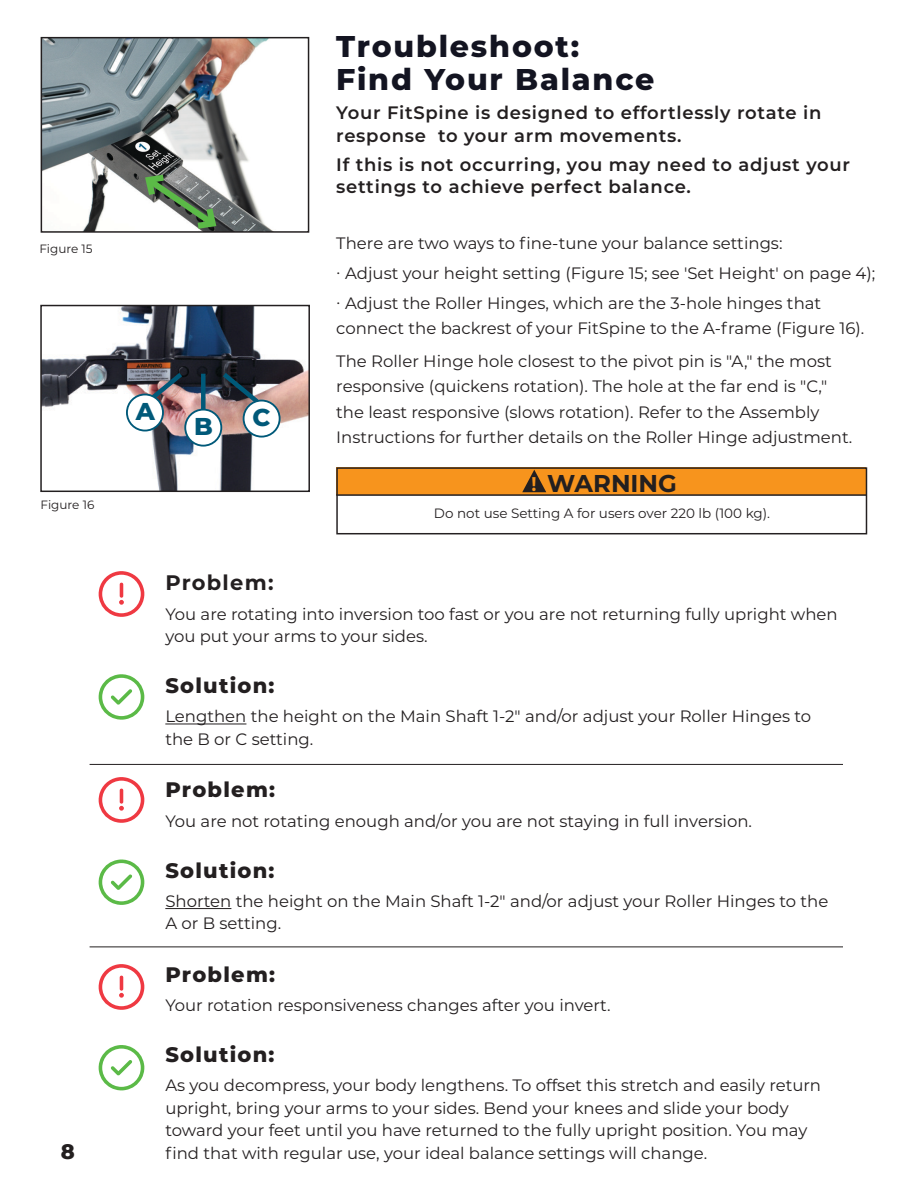
<style>
.page{position:relative;width:918px;height:1188px;background:#fff}
.page>*{position:absolute;margin:0;border:0;box-sizing:border-box;transform-origin:0 0}
.t1{font:800 30px/33px "Montserrat";letter-spacing:.06em;color:#131421}
.t2{font:800 24.45px "Montserrat";color:#005979}
.t3{font:700 24.3px "Montserrat";color:#231f20}
.t4{font:800 21px "Montserrat";letter-spacing:.06em;color:#231f20}
.t5{font:700 21px "Montserrat";letter-spacing:.06em;color:#231f20}
.t6{font:600 18px/22.5px "Montserrat";letter-spacing:.04em;color:#231f20}
.t7{font:16.5px/22.5px "Montserrat";color:#231f20}
.t8{font:13.5px "Montserrat";color:#231f20}
.t9{font:12px "Montserrat";color:#231f20}
.s1{font-size:19.8px;color:#f7941d}
</style>
<div class="page">
<img style="left:43px;top:308px;width:264px;height:181px">
<div style="left:40px;top:305px;width:270px;height:187px;border:2px solid #231f20"></div>
<div style="left:336px;top:467px;width:530px;height:28px;background:#f7941d"></div>
<div style="left:336px;top:467px;width:531px;height:67px;border:2px solid #231f20"></div>
<svg style="left:522px;top:470px;width:24px;height:22px"></svg>
<img style="left:44px;top:40px;width:228px;height:190px">
<div style="left:41px;top:37px;width:268px;height:196px;border:2px solid #231f20"></div>
<svg style="left:140px;top:171px;width:81px;height:62px"></svg>
<svg style="left:142px;top:368px;width:45px;height:40px;background:#7a6e75"></svg>
<div style="left:201px;top:374px;width:5px;height:39px;background:#005979"></div>
<div style="left:127px;top:395px;width:36px;height:36px;background:#fff;border-radius:50%"></div>
<div style="left:126px;top:394px;width:38px;height:37px;border:2px solid #005979;border-radius:50%"></div>
<div style="left:185px;top:410px;width:36px;height:36px;background:#fff;border-radius:50%"></div>
<div style="left:184px;top:409px;width:38px;height:38px;border:2px solid #005979;border-radius:50%"></div>
<svg style="left:218px;top:368px;width:45px;height:40px;background:#41444c"></svg>
<div style="left:244px;top:401px;width:36px;height:36px;background:#fff;border-radius:50%"></div>
<div style="left:243px;top:400px;width:38px;height:38px;border:2px solid #005979;border-radius:50%"></div>
<hr style="left:336px;top:494px;width:531px;height:2px;background:#231f20">
<hr style="left:165px;top:724px;width:81px;height:1px;background:#231f20">
<svg style="left:99px;top:674px;width:45px;height:46px"></svg>
<svg style="left:99px;top:571px;width:45px;height:46px"></svg>
<svg style="left:99px;top:1045px;width:45px;height:45px"></svg>
<svg style="left:99px;top:964px;width:45px;height:46px"></svg>
<svg style="left:99px;top:860px;width:45px;height:45px"></svg>
<svg style="left:99px;top:777px;width:45px;height:46px"></svg>
<hr style="left:90px;top:947px;width:753px;height:1px;background:#231f20">
<hr style="left:90px;top:764px;width:753px;height:1px;background:#231f20">
<hr style="left:165px;top:908px;width:66px;height:1px;background:#231f20">
<p class="t9" style="left:40px;top:243px;width:55px">Figure 15</p>
<p class="t9" style="left:41px;top:499px;width:55px">Figure 16</p>
<p class="t4" style="left:61px;top:1142px;width:16px">8</p>
<h2 class="t2" style="left:136px;top:401px;width:21px">A</h2>
<h2 class="t2" style="left:194px;top:416px;width:20px">B</h2>
<h2 class="t2" style="left:253px;top:407px;width:19px">C</h2>
<h1 class="t1" style="left:336px;top:31px;width:320px">Troubleshoot:<br>Find Your Balance</h1>
<p class="t6" style="left:336px;top:103px;width:487px">Your FitSpine is designed to effortlessly rotate in response to your arm movements.</p>
<p class="t6" style="left:336px;top:155px;width:515px">If this is not occurring, you may need to adjust your settings to achieve perfect balance.</p>
<p class="t7" style="left:336px;top:229px;width:541px;line-height:30px">There are two ways to fine-tune your balance settings:<br>· Adjust your height setting (Figure 15; see 'Set Height' on page 4); · Adjust the Roller Hinges, which are the 3-hole hinges that</p>
<p class="t7" style="left:336px;top:313px;width:530px;line-height:32.2px">connect the backrest of your FitSpine to the A-frame (Figure 16).<br>The Roller Hinge hole closest to the pivot pin is "A," the most</p>
<p class="t7" style="left:336px;top:374px;width:518px;line-height:25.5px">responsive (quickens rotation). The hole at the far end is "C," the least responsive (slows rotation). Refer to the Assembly<br>Instructions for further details on the Roller Hinge adjustment.</p>
<h3 class="t3" style="left:531px;top:472px;width:147px"><span class="s1">!</span> WARNING</h3>
<p class="t8" style="left:434px;top:507px;width:338px">Do not use Setting A for users over 220 lb (100 kg).</p>
<p class="t5" style="left:165px;top:574px;width:110px">Problem:</p>
<p class="t7" style="left:165px;top:603px;width:674px">You are rotating into inversion too fast or you are not returning fully upright when you put your arms to your sides.</p>
<p class="t4" style="left:165px;top:676px;width:111px">Solution:</p>
<p class="t7" style="left:165px;top:706px;width:647px">Lengthen the height on the Main Shaft 1-2" and/or adjust your Roller Hinges to the B or C setting.</p>
<p class="t4" style="left:165px;top:781px;width:111px">Problem:</p>
<p class="t7" style="left:165px;top:810px;width:588px">You are not rotating enough and/or you are not staying in full inversion.</p>
<p class="t4" style="left:165px;top:861px;width:111px">Solution:</p>
<p class="t7" style="left:165px;top:890px;width:665px">Shorten the height on the Main Shaft 1-2" and/or adjust your Roller Hinges to the<br>A or B setting.</p>
<p class="t4" style="left:165px;top:965px;width:111px">Problem:</p>
<p class="t7" style="left:165px;top:994px;width:447px">Your rotation responsiveness changes after you invert.</p>
<p class="t4" style="left:165px;top:1045px;width:111px">Solution:</p>
<p class="t7" style="left:165px;top:1075px;width:657px">As you decompress, your body lengthens. To offset this stretch and easily return upright, bring your arms to your sides. Bend your knees and slide your body toward your feet until you have returned to the fully upright position. You may find that with regular use, your ideal balance settings will change.</p>
</div>
